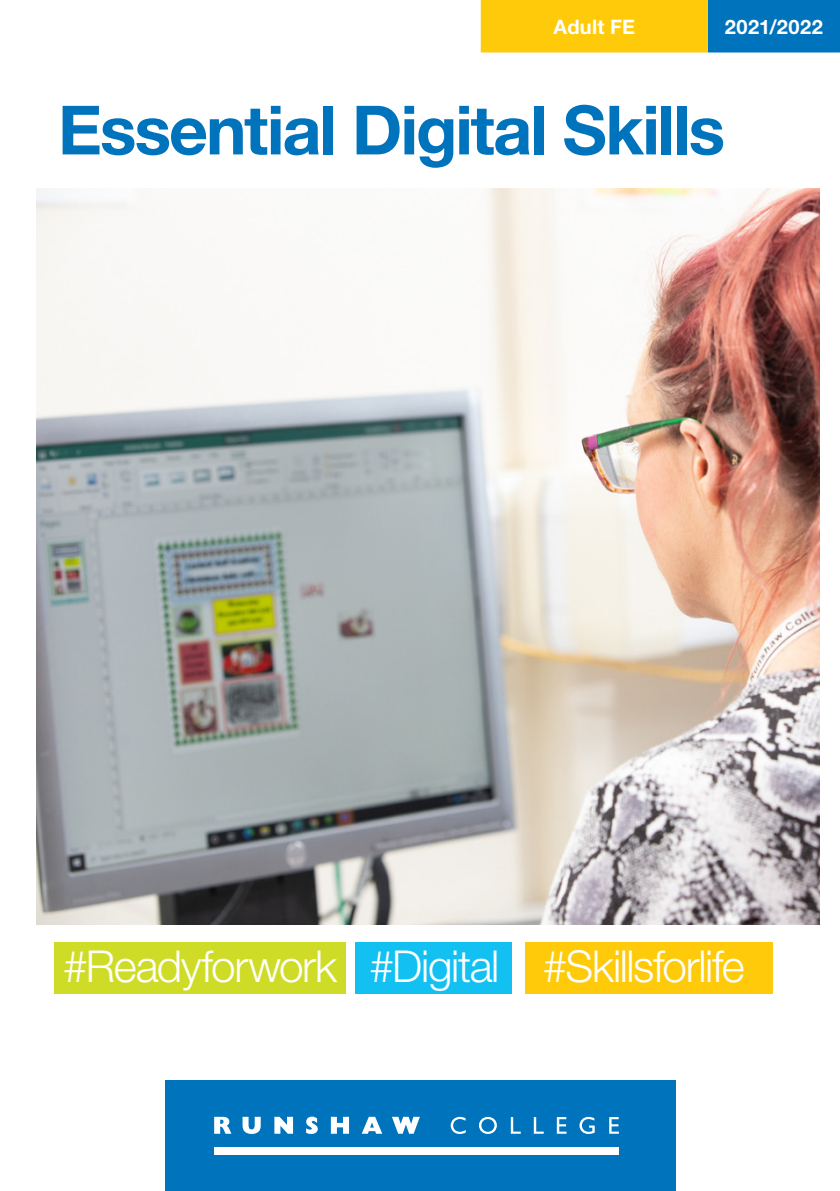
<style>
.page{position:relative;width:840px;height:1191px;background:#fff}
.page>*{position:absolute;margin:0;border:0;box-sizing:border-box;transform-origin:0 0}
.t1{font:700 68px "Helvetica Neue";letter-spacing:-.03em;color:#0073bd}
.t2{font:300 44px "Helvetica Neue";letter-spacing:-.03em;color:#fff}
.t3{font:700 20px "Helvetica Neue";letter-spacing:.015em;color:#fff}
</style>
<div class="page">
<div style="left:54px;top:942px;width:292px;height:51px;background:#cfdc27"></div>
<div style="left:355px;top:942px;width:156px;height:51px;background:#12c0f2"></div>
<div style="left:525px;top:942px;width:247px;height:51px;background:#feca0a"></div>
<div style="left:164px;top:1080px;width:511px;height:111px;background:#0073bd"></div>
<svg style="left:214px;top:1116px;width:17px;height:17px"></svg>
<svg style="left:242px;top:1116px;width:18px;height:18px"></svg>
<svg style="left:274px;top:1116px;width:19px;height:17px"></svg>
<svg style="left:306px;top:1116px;width:11px;height:18px"></svg>
<svg style="left:331px;top:1116px;width:18px;height:17px"></svg>
<svg style="left:362px;top:1116px;width:20px;height:17px"></svg>
<svg style="left:392px;top:1116px;width:27px;height:17px"></svg>
<svg style="left:450px;top:1116px;width:15px;height:18px"></svg>
<svg style="left:479px;top:1116px;width:17px;height:18px"></svg>
<svg style="left:510px;top:1117px;width:10px;height:16px"></svg>
<svg style="left:533px;top:1117px;width:10px;height:16px"></svg>
<svg style="left:556px;top:1117px;width:10px;height:16px"></svg>
<svg style="left:579px;top:1116px;width:15px;height:18px"></svg>
<svg style="left:609px;top:1117px;width:9px;height:16px"></svg>
<div style="left:214px;top:1147px;width:404px;height:8px;background:#fff"></div>
<svg style="left:480px;top:0;width:359px;height:52px;background:#a1aa4b"></svg>
<img style="left:36px;top:189px;width:783px;height:735px">
<p class="t3" style="left:553px;top:15px;width:83px">Adult FE</p>
<p class="t3" style="left:724px;top:15px;width:99px">2021/2022</p>
<p class="t1" style="left:58px;top:88px;width:668px">Essential Digital Skills</p>
<p class="t2" style="left:63px;top:939px;width:682px">#Readyforwork #Digital #Skillsforlife</p>
</div>
